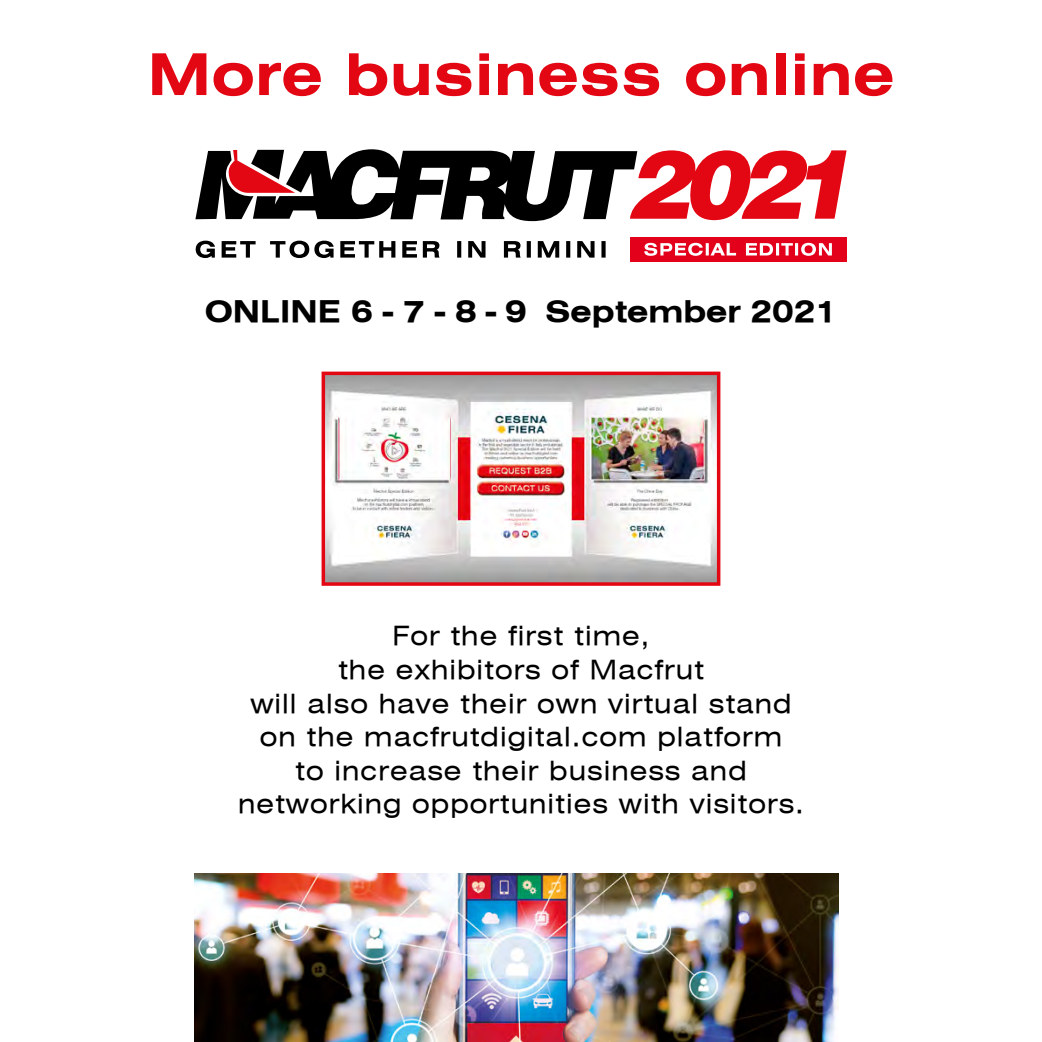
<style>
.page{position:relative;width:1042px;height:1042px;background:#fff}
.page>*{position:absolute;margin:0;border:0;box-sizing:border-box;transform-origin:0 0}
.t1{font:57.75px "Swiss 721 Bold Extended BT";letter-spacing:.01em;color:#e30613}
.t2{font:29.75px "Swiss 721 Bold Extended BT";color:#000}
.t3{font:26.25px/33.6px "Swiss 721 Extended BT";letter-spacing:.04em;color:#000;text-align:center}
</style>
<div class="page">
<img style="left:195px;top:873px;width:644px;height:169px">
<img style="left:326px;top:377px;width:389px;height:204px">
<div style="left:321px;top:372px;width:399px;height:214px;border:4px solid #e30613"></div>
<div style="left:630px;top:237px;width:216px;height:24px;background:#e3001a"></div>
<svg style="left:196px;top:241px;width:409px;height:17px"></svg>
<svg style="left:644px;top:243px;width:188px;height:13px"></svg>
<svg style="left:195px;top:149px;width:651px;height:72px"></svg>
<h1 class="t1" style="left:148px;top:40px;width:748px">More business online</h1>
<p class="t2" style="left:205px;top:293px;width:634px">ONLINE 6 - 7 - 8 - 9 September 2021</p>
<p class="t3" style="left:238px;top:619px;width:567px">For the first time,<br>the exhibitors of Macfrut<br>will also have their own virtual stand on the macfrutdigital.com platform<br>to increase their business and networking opportunities with visitors.</p>
</div>
